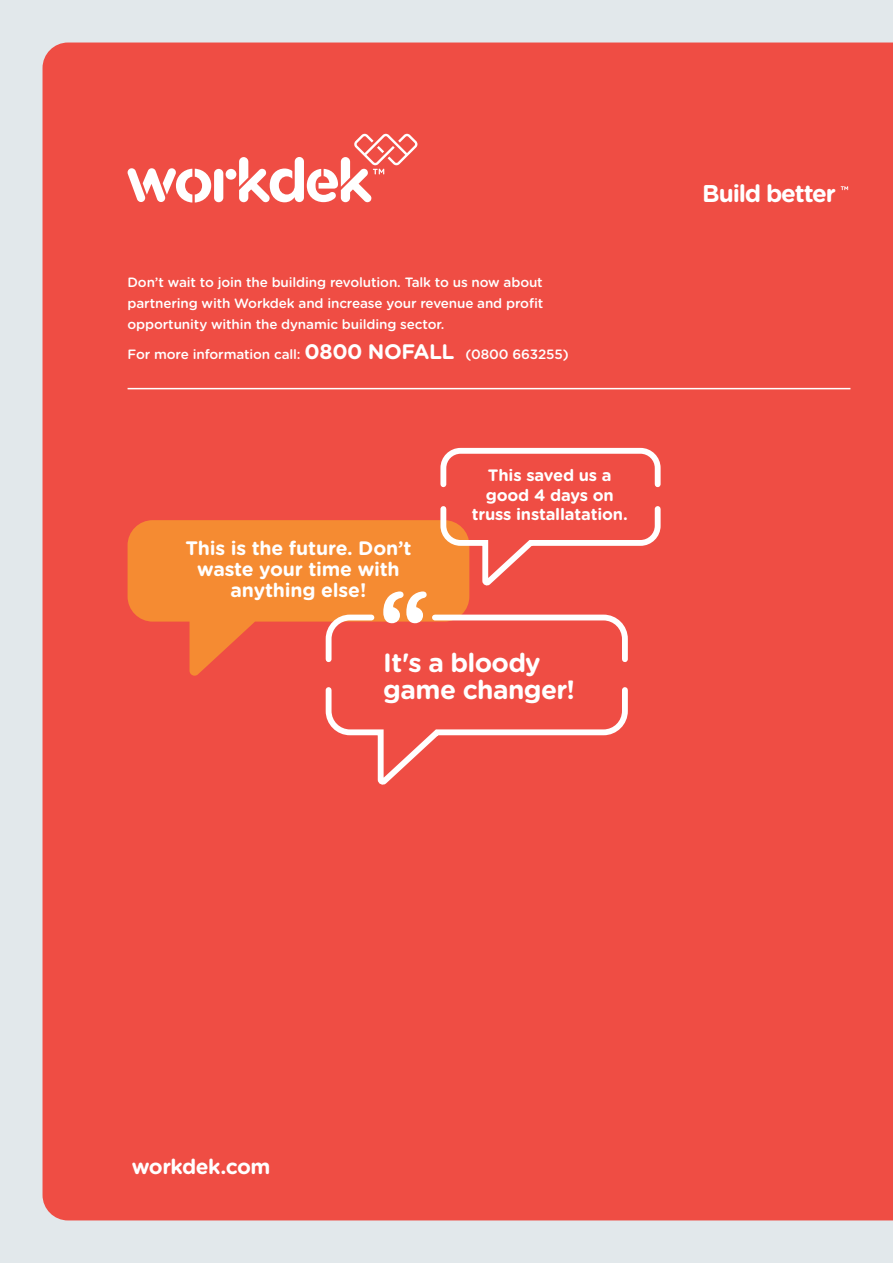
<style>
.page{position:relative;width:893px;height:1263px;background:#e2e8eb}
.page>*{position:absolute;margin:0;border:0;box-sizing:border-box;transform-origin:0 0}
.t1{font:700 26.25px/27.3px "Gotham Rounded";letter-spacing:-.025em;color:#fff}
.t2{font:700 24.3px "Gotham Rounded";letter-spacing:-.05em;color:#fff}
.t3{font:700 21px "Gotham Rounded";letter-spacing:-.03em;color:#fff}
.t4{font:700 19.5px/21px "Gotham Rounded";letter-spacing:-.01em;color:#fff;text-align:center}
.t5{font:700 16.5px/19.5px "Gotham Rounded";letter-spacing:-.01em;color:#fff;text-align:center}
.t6{font:500 13.5px/21px "Gotham Rounded";letter-spacing:-.01em;color:#fff;text-align:justify}
.s1{font-weight:700;font-size:21px}
</style>
<div class="page">
<div style="left:43px;top:43px;width:850px;height:1177px;background:#ef4d44"></div>
<div style="left:214px;top:169px;width:9px;height:33px;background:#fff;border-radius:5px"></div>
<div style="left:226px;top:169px;width:10px;height:11px;background:#fff;border-radius:50%"></div>
<svg style="left:127px;top:168px;width:84px;height:35px"></svg>
<svg style="left:239px;top:134px;width:178px;height:68px"></svg>
<svg style="left:841px;top:186px;width:7px;height:4px"></svg>
<hr style="left:128px;top:388px;width:722px;height:1px;background:#fff">
<svg style="left:128px;top:520px;width:341px;height:157px;fill:#f58b32"></svg>
<svg style="left:437px;top:445px;width:226px;height:142px"></svg>
<svg style="left:323px;top:612px;width:308px;height:173px"></svg>
<svg style="left:383px;top:591px;width:44px;height:32px"></svg>
<p class="t6" style="left:128px;top:271px;width:417px">Don’t wait to join the building revolution. Talk to us now about partnering with Workdek and increase your revenue and profit opportunity within the dynamic building sector.</p>
<p class="t6" style="left:128px;top:343px;width:443px">For more information call: <span class="s1">0800 NOFALL</span> (0800 663255)</p>
<p class="t4" style="left:185px;top:537px;width:228px">This is the future. Don’t waste your time with anything else!</p>
<p class="t5" style="left:472px;top:465px;width:158px">This saved us a good 4 days on truss installatation.</p>
<p class="t1" style="left:383px;top:648px;width:193px">It's a bloody game changer!</p>
<p class="t2" style="left:702px;top:175px;width:135px">Build better</p>
<p class="t3" style="left:132px;top:1151px;width:140px">workdek.com</p>
</div>
